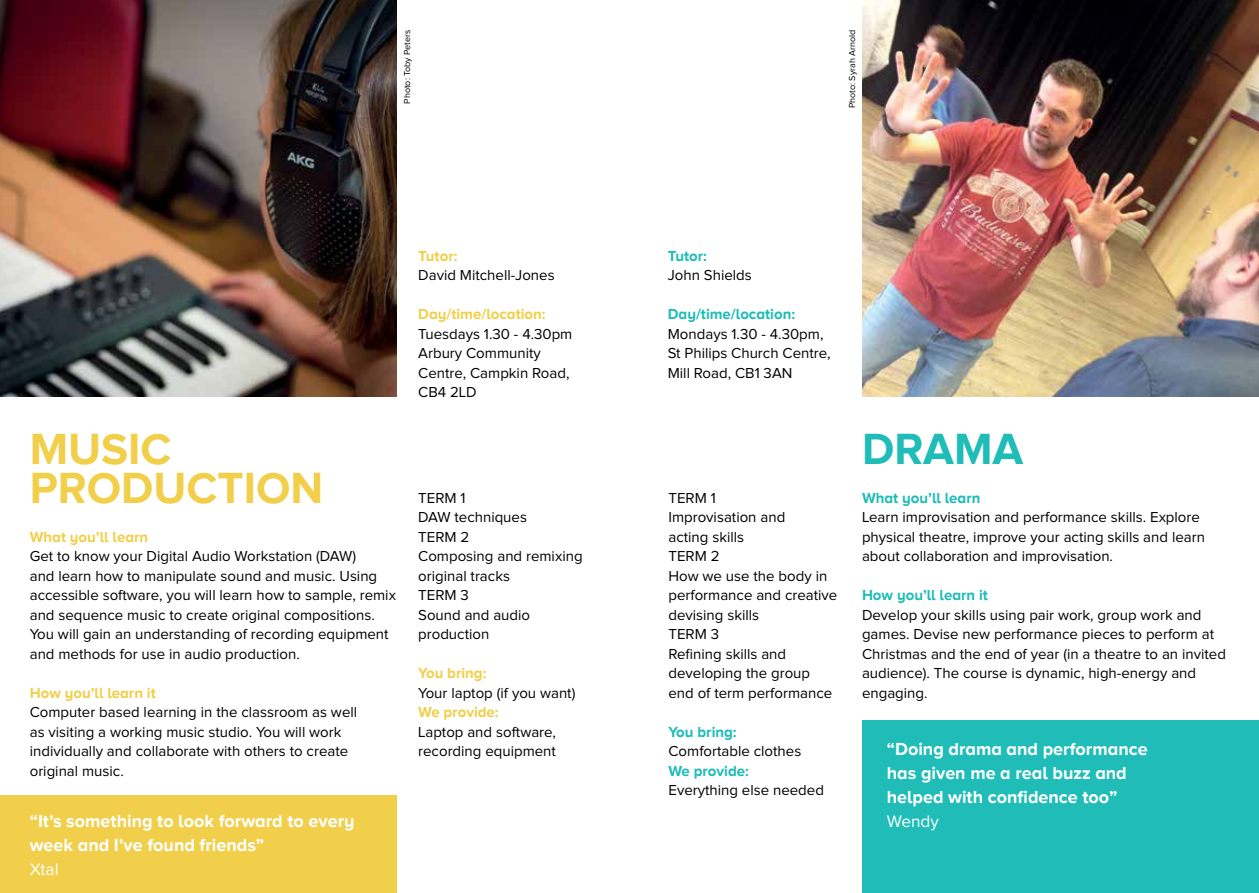
<style>
.page{position:relative;width:1259px;height:893px;background:#fff}
.page>*{position:absolute;margin:0;border:0;box-sizing:border-box;transform-origin:0 0}
.t1{font:700 45px/39px "Proxima Nova A";color:#f1cf4a}
.t2{font:700 45px "Proxima Nova A";color:#1fbcb8}
.t3{font:700 18px/24px "Proxima Nova A";color:#fff}
.t4{font:17.25px "Proxima Nova";color:#fff}
.t5{font:15px/19.5px "Proxima Nova";color:#000}
.t6{font:700 15px "Proxima Nova A";color:#f1cf4a}
.t7{font:700 15px "Proxima Nova A";color:#1fbcb8}
.t8{font:9px "Proxima Nova";color:#000}
</style>
<div class="page">
<img style="left:0;top:0;width:397px;height:397px">
<img style="left:862px;top:0;width:397px;height:397px">
<div style="left:0;top:795px;width:396px;height:98px;background:#f1cf4a"></div>
<div style="left:862px;top:721px;width:397px;height:172px;background:#1fbcb8"></div>
<p class="t8" style="left:403px;top:104px;width:75px;rotate:-90deg">Photo: Toby Peters</p>
<h1 class="t1" style="left:30px;top:428px;width:295px">MUSIC<br>PRODUCTION</h1>
<p class="t6" style="left:30px;top:528px;width:120px">What you’ll learn</p>
<p class="t5" style="left:30px;top:547px;width:368px">Get to know your Digital Audio Workstation (DAW)<br>and learn how to manipulate sound and music. Using accessible software, you will learn how to sample, remix and sequence music to create original compositions.<br>You will gain an understanding of recording equipment and methods for use in audio production.</p>
<p class="t6" style="left:30px;top:684px;width:127px">How you’ll learn it</p>
<p class="t5" style="left:30px;top:703px;width:329px">Computer based learning in the classroom as well as visiting a working music studio. You will work individually and collaborate with others to create original music.</p>
<p class="t3" style="left:30px;top:809px;width:326px">“It’s something to look forward to every week and I’ve found friends”</p>
<p class="t4" style="left:30px;top:862px;width:30px">Xtal</p>
<p class="t6" style="left:418px;top:247px;width:41px">Tutor:</p>
<p class="t5" style="left:418px;top:266px;width:138px">David Mitchell-Jones</p>
<p class="t6" style="left:418px;top:306px;width:129px">Day/time/location:</p>
<p class="t5" style="left:418px;top:325px;width:156px">Tuesdays 1.30 - 4.30pm<br>Arbury Community<br>Centre, Campkin Road,<br>CB4 2LD</p>
<p class="t5" style="left:418px;top:488px;width:166px">TERM 1<br>DAW techniques<br>TERM 2<br>Composing and remixing original tracks<br>TERM 3<br>Sound and audio production</p>
<p class="t6" style="left:418px;top:664px;width:70px">You bring:</p>
<p class="t5" style="left:418px;top:683px;width:159px">Your laptop (if you want)</p>
<p class="t6" style="left:418px;top:703px;width:82px">We provide:</p>
<p class="t5" style="left:418px;top:722px;width:139px">Laptop and software, recording equipment</p>
<p class="t8" style="left:848px;top:108px;width:80px;rotate:-90deg">Photo: Syrah Arnold</p>
<p class="t7" style="left:668px;top:247px;width:41px">Tutor:</p>
<p class="t5" style="left:668px;top:266px;width:86px">John Shields</p>
<p class="t7" style="left:668px;top:306px;width:129px">Day/time/location:</p>
<p class="t5" style="left:668px;top:325px;width:164px">Mondays 1.30 - 4.30pm,<br>St Philips Church Centre,<br>Mill Road, CB1 3AN</p>
<p class="t5" style="left:668px;top:488px;width:170px">TERM 1<br>Improvisation and<br>acting skills<br>TERM 2<br>How we use the body in performance and creative devising skills<br>TERM 3<br>Refining skills and developing the group end of term performance</p>
<p class="t7" style="left:668px;top:723px;width:70px">You bring:</p>
<p class="t5" style="left:668px;top:742px;width:134px">Comfortable clothes</p>
<p class="t7" style="left:668px;top:762px;width:82px">We provide:</p>
<p class="t5" style="left:668px;top:781px;width:157px">Everything else needed</p>
<h1 class="t2" style="left:862px;top:423px;width:163px">DRAMA</h1>
<p class="t7" style="left:862px;top:489px;width:120px">What you’ll learn</p>
<p class="t5" style="left:862px;top:508px;width:344px">Learn improvisation and performance skills. Explore physical theatre, improve your acting skills and learn about collaboration and improvisation.</p>
<p class="t7" style="left:862px;top:586px;width:127px">How you’ll learn it</p>
<p class="t5" style="left:862px;top:605px;width:365px">Develop your skills using pair work, group work and games. Devise new performance pieces to perform at Christmas and the end of year (in a theatre to an invited audience). The course is dynamic, high-energy and engaging.</p>
<p class="t3" style="left:887px;top:737px;width:262px">“Doing drama and performance has given me a real buzz and helped with confidence too”</p>
<p class="t4" style="left:887px;top:813px;width:54px">Wendy</p>
</div>
